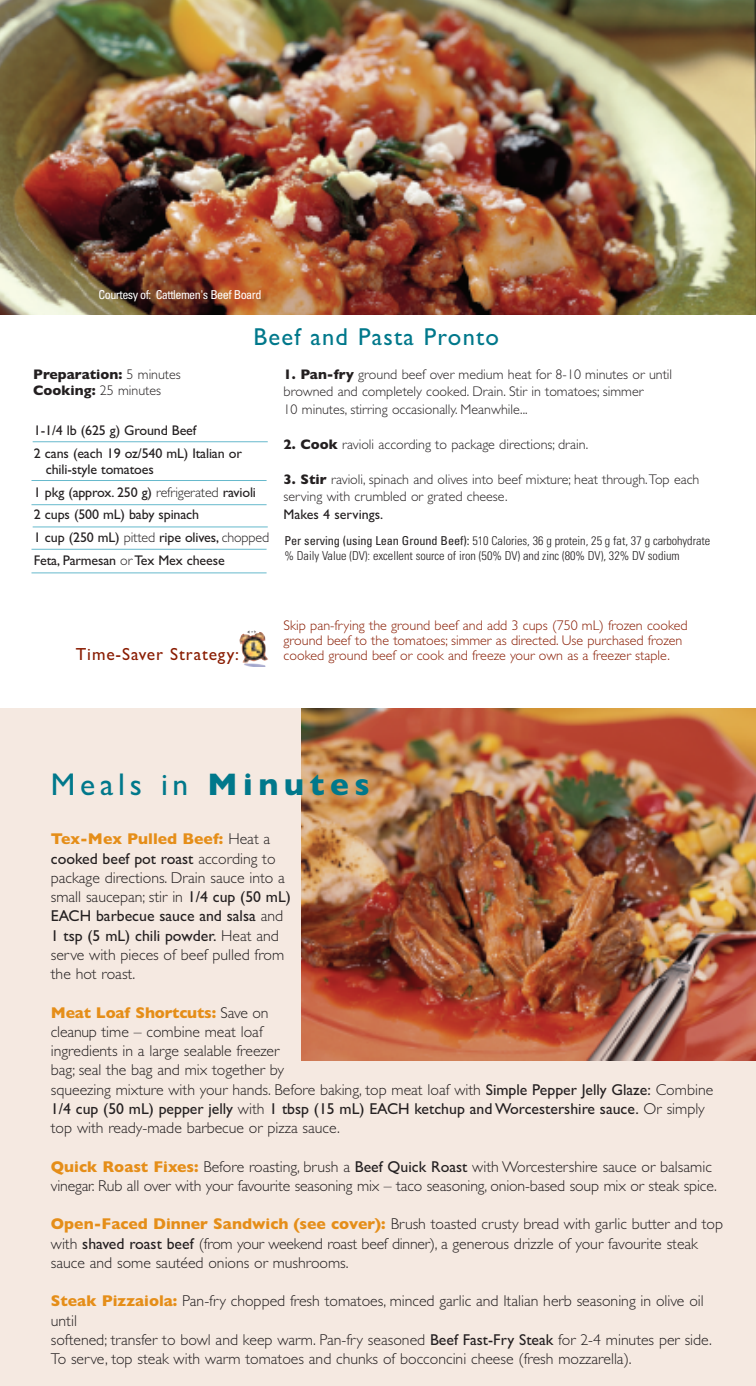
<style>
.page{position:relative;width:756px;height:1386px;background:#fff}
.page>*{position:absolute;margin:0;border:0;box-sizing:border-box;transform-origin:0 0}
.t1{font:31.5px "Gill Sans";letter-spacing:.15em;color:#00788b}
.t2{font:24.5px "Gill Sans";letter-spacing:.05em;color:#00788b}
.t3{font:17.5px "Gill Sans";letter-spacing:.05em;color:#891c02}
.t4{font:300 15.75px/19.2px "Gill Sans";color:#231f20}
.t5{font:300 14px/17.5px "Gill Sans";color:#231f20}
.t6{font:14px/22.8px "Gill Sans";letter-spacing:-.01em;color:#231f20}
.t7{font:300 14px/14.9px "Gill Sans";color:#891c02}
.t8{font:700 14px/16.8px "Gill Sans";color:#231f20}
.t9{font:300 condensed 12.25px/14.7px "Univers";letter-spacing:-.005em;color:#231f20}
.t10{font:condensed 12.25px "Univers";letter-spacing:-.045em;color:#fff}
.s1{font-weight:300}
.s2{font-weight:700}
.s3{font-weight:400}
.s4{font-weight:700;color:#e58e19}
</style>
<div class="page">
<div style="left:0;top:709px;width:756px;height:677px;background:#f5e9e1"></div>
<img style="left:301px;top:709px;width:455px;height:351px">
<img style="left:240px;top:631px;width:28px;height:36px">
<img style="left:0;top:0;width:756px;height:315px">
<hr style="left:33px;top:441px;width:235px;height:1px;background:#66b9cc">
<hr style="left:32px;top:480px;width:235px;height:1px;background:#66b9cc">
<hr style="left:33px;top:527px;width:235px;height:1px;background:#66b9cc">
<hr style="left:32px;top:549px;width:235px;height:1px;background:#66b9cc">
<hr style="left:32px;top:573px;width:235px;height:1px;background:#66b9cc">
<hr style="left:32px;top:504px;width:235px;height:1px;background:#66b9cc">
<p class="t10" style="left:99px;top:290px;width:164px">Courtesy of: Cattlemen's Beef Board</p>
<h2 class="t2" style="left:253px;top:322px;width:247px">Beef and Pasta Pronto</h2>
<p class="t8" style="left:33px;top:365px;width:149px">Preparation: <span class="s1">5 minutes<br></span>Cooking: <span class="s1">25 minutes</span></p>
<p class="t5" style="left:284px;top:365px;width:390px"><span class="s2">1. Pan-fry</span> ground beef over medium heat for 8-10 minutes or until browned and completely cooked. Drain. Stir in tomatoes; simmer<br>10 minutes, stirring occasionally. Meanwhile...</p>
<p class="t5" style="left:284px;top:435px;width:306px"><span class="s2">2. Cook</span> ravioli according to package directions; drain.</p>
<p class="t5" style="left:284px;top:470px;width:417px"><span class="s2">3. Stir</span> ravioli, spinach and olives into beef mixture; heat through.Top each serving with crumbled or grated cheese.</p>
<p class="t6" style="left:284px;top:502px;width:101px">Makes 4 servings.</p>
<p class="t6" style="left:34px;top:419px;width:210px">1-1/4 lb (625 g) Ground Beef<br>2 cans (each 19 oz/540 mL) Italian or</p>
<p class="t6" style="left:34px;top:458px;width:237px;text-indent:12px">chili-style tomatoes<br>1 pkg (approx. 250 g) <span class="s1">refrigerated</span> ravioli<br>2 cups (500 mL) baby spinach<br>1 cup (250 mL) <span class="s1">pitted</span> ripe olives, <span class="s1">chopped </span>Feta, Parmesan <span class="s1">or</span> Tex Mex cheese</p>
<p class="t9" style="left:284px;top:535px;width:427px"><span class="s3">Per serving (using Lean Ground Beef):</span> 510 Calories, 36 g protein, 25 g fat, 37 g carbohydrate % Daily Value (DV): excellent source of iron (50% DV) and zinc (80% DV), 32% DV sodium</p>
<p class="t3" style="left:76px;top:644px;width:165px">Time-Saver Strategy:</p>
<p class="t7" style="left:284px;top:618px;width:406px">Skip pan-frying the ground beef and add 3 cups (750 mL) frozen cooked ground beef to the tomatoes; simmer as directed. Use purchased frozen cooked ground beef or cook and freeze your own as a freezer staple.</p>
<h1 class="t1" style="left:51px;top:766px;width:320px">Meals in <span class="s2">Minutes</span></h1>
<p class="t4" style="left:51px;top:829px;width:242px"><span class="s4">Tex-Mex Pulled Beef:</span> Heat a <span class="s3">cooked beef pot roast</span> according to package directions. Drain sauce into a small saucepan; stir in <span class="s3">1/4 cup (50 mL)<br>EACH barbecue sauce and salsa</span> and<br><span class="s3">1 tsp (5 mL) chili powder.</span> Heat and serve with pieces of beef pulled from the hot roast.</p>
<p class="t4" style="left:51px;top:1003px;width:664px"><span class="s4">Meat Loaf Shortcuts:</span> Save on<br>cleanup time – combine meat loaf<br>ingredients in a large sealable freezer<br>bag; seal the bag and mix together by<br>squeezing mixture with your hands. Before baking, top meat loaf with <span class="s3">Simple Pepper Jelly Glaze:</span> Combine <span class="s3">1/4 cup (50 mL) pepper jelly</span> with <span class="s3">1 tbsp (15 mL) EACH ketchup and Worcestershire sauce.</span> Or simply top with ready-made barbecue or pizza sauce.</p>
<p class="t4" style="left:51px;top:1157px;width:668px"><span class="s4">Quick Roast Fixes:</span> Before roasting, brush a <span class="s3">Beef Quick Roast</span> with Worcestershire sauce or balsamic vinegar. Rub all over with your favourite seasoning mix – taco seasoning, onion-based soup mix or steak spice.</p>
<p class="t4" style="left:51px;top:1214px;width:674px"><span class="s4">Open-Faced Dinner Sandwich (see cover):</span> Brush toasted crusty bread with garlic butter and top with <span class="s3">shaved roast beef</span> (from your weekend roast beef dinner), a generous drizzle of your favourite steak sauce and some sautéed onions or mushrooms.</p>
<p class="t4" style="left:51px;top:1291px;width:663px"><span class="s4">Steak Pizzaiola:</span> Pan-fry chopped fresh tomatoes, minced garlic and Italian herb seasoning in olive oil until<br>softened; transfer to bowl and keep warm. Pan-fry seasoned <span class="s3">Beef Fast-Fry Steak</span> for 2-4 minutes per side.<br>To serve, top steak with warm tomatoes and chunks of bocconcini cheese (fresh mozzarella).</p>
</div>
